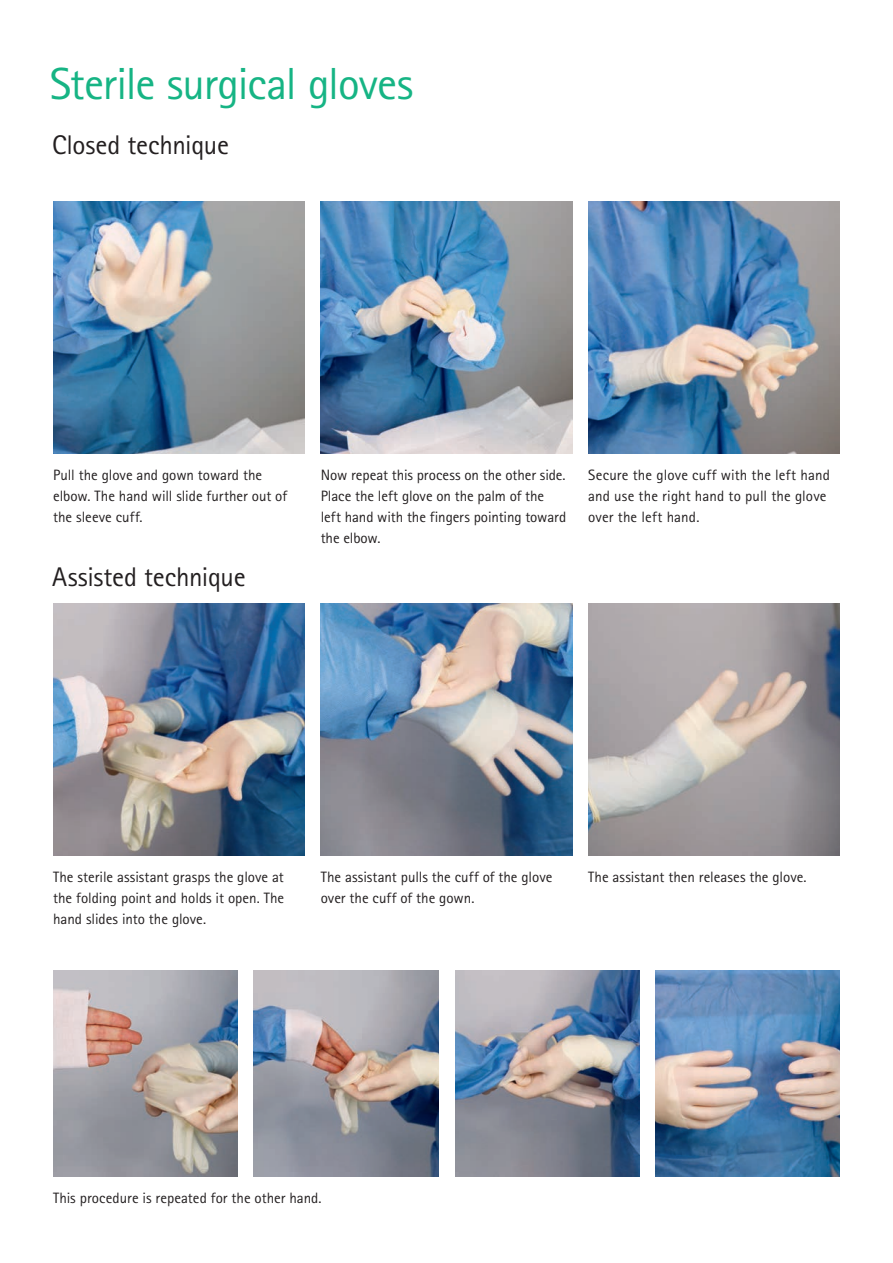
<style>
.page{position:relative;width:893px;height:1263px;background:#fff}
.page>*{position:absolute;margin:0;border:0;box-sizing:border-box;transform-origin:0 0}
.t1{font:45px "Rotis Sans Serif Pro";letter-spacing:-.025em;color:#16b484}
.t2{font:27px "Rotis Sans Serif Pro";letter-spacing:-.01em;color:#231f20}
.t3{font:15px/21px "Rotis Sans Serif Pro";color:#231f20}
</style>
<div class="page">
<img style="left:53px;top:202px;width:252px;height:252px">
<img style="left:321px;top:202px;width:251px;height:252px">
<img style="left:588px;top:202px;width:252px;height:252px">
<img style="left:321px;top:604px;width:251px;height:252px">
<img style="left:588px;top:604px;width:252px;height:252px">
<img style="left:53px;top:604px;width:252px;height:252px">
<img style="left:655px;top:971px;width:185px;height:206px">
<img style="left:254px;top:970px;width:184px;height:206px">
<img style="left:455px;top:970px;width:184px;height:206px">
<img style="left:53px;top:970px;width:185px;height:206px">
<h1 class="t1" style="left:50px;top:57px;width:365px">Sterile surgical gloves</h1>
<h2 class="t2" style="left:52px;top:129px;width:178px">Closed technique</h2>
<p class="t3" style="left:53px;top:464px;width:236px">Pull the glove and gown toward the elbow. The hand will slide further out of the sleeve cuff.</p>
<p class="t3" style="left:321px;top:464px;width:247px">Now repeat this process on the other side.<br>Place the left glove on the palm of the left hand with the fingers pointing toward the elbow.</p>
<p class="t3" style="left:588px;top:464px;width:243px">Secure the glove cuff with the left hand and use the right hand to pull the glove over the left hand.</p>
<h2 class="t2" style="left:52px;top:561px;width:195px">Assisted technique</h2>
<p class="t3" style="left:53px;top:866px;width:233px;text-align:justify">The sterile assistant grasps the glove at the folding point and holds it open. The hand slides into the glove.</p>
<p class="t3" style="left:321px;top:866px;width:233px">The assistant pulls the cuff of the glove over the cuff of the gown.</p>
<p class="t3" style="left:588px;top:866px;width:220px">The assistant then releases the glove.</p>
<p class="t3" style="left:53px;top:1188px;width:270px">This procedure is repeated for the other hand.</p>
</div>
